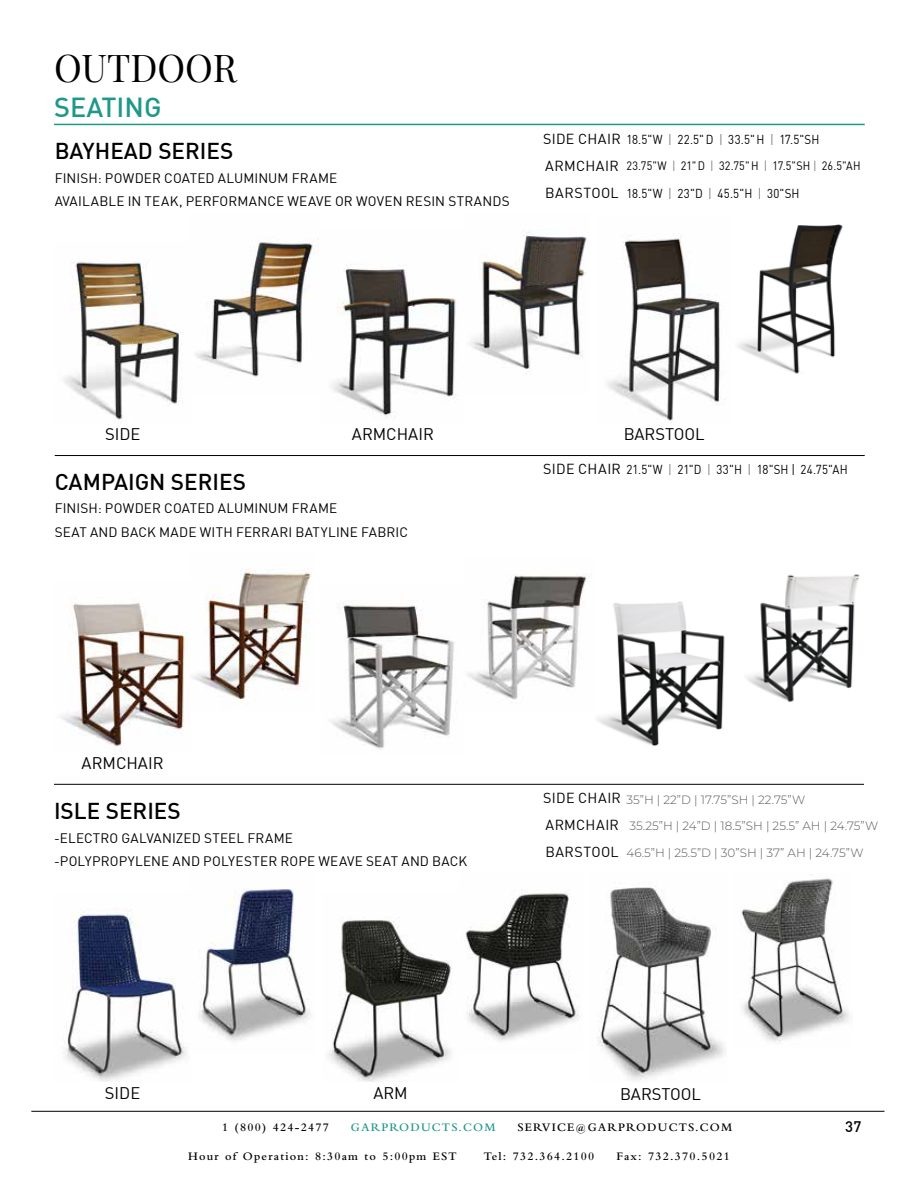
<style>
.page{position:relative;width:918px;height:1188px;background:#fff}
.page>*{position:absolute;margin:0;border:0;box-sizing:border-box;transform-origin:0 0}
.t1{font:37.5px "Playfair Display";color:#000}
.t2{font:500 27px "DINOT";color:#1e988a}
.t3{font:500 22.5px "DINOT";color:#000}
.t4{font:16.5px "DINOT";color:#000}
.t5{font:500 15px "DINOT";color:#000}
.t6{font:14.25px/27px "DINOT";letter-spacing:.02em;color:#000}
.t7{font:13.5px/23.4px "DINOT";letter-spacing:.015em;color:#000}
.t8{font:12.75px "DINOT";letter-spacing:.015em;color:#000;scale:.9 1}
.t9{font:300 12px "Montserrat";color:#58595b}
.t10{font:600 12px "Bembo MT Pro";letter-spacing:.1em;color:#000}
.t11{font:12px "DINOT";letter-spacing:.02em;color:#000;scale:.9 1}
.t12{font:600 12px "Bembo MT Pro";letter-spacing:.1em;color:#1e988a}
.s1{color:#77787b}
.s2{font-family:"DINOT";font-weight:400;font-size:14.25px;color:#000}
</style>
<div class="page">
<hr style="left:54px;top:124px;width:811px;height:1px;background:#1e988a">
<img style="left:597px;top:601px;width:128px;height:146px">
<img style="left:64px;top:260px;width:118px;height:163px">
<img style="left:195px;top:238px;width:124px;height:139px">
<img style="left:746px;top:574px;width:114px;height:128px">
<hr style="left:55px;top:455px;width:810px;height:1px;background:#000">
<img style="left:331px;top:265px;width:126px;height:152px">
<img style="left:470px;top:232px;width:117px;height:140px">
<img style="left:60px;top:603px;width:128px;height:149px">
<img style="left:192px;top:568px;width:119px;height:133px">
<img style="left:330px;top:603px;width:125px;height:146px">
<img style="left:468px;top:573px;width:124px;height:127px">
<img style="left:607px;top:236px;width:113px;height:187px">
<img style="left:738px;top:224px;width:105px;height:150px">
<hr style="left:54px;top:784px;width:810px;height:1px;background:#000">
<img style="left:328px;top:917px;width:125px;height:165px">
<img style="left:465px;top:892px;width:115px;height:149px">
<img style="left:597px;top:886px;width:128px;height:195px">
<img style="left:741px;top:878px;width:108px;height:164px">
<img style="left:64px;top:908px;width:122px;height:174px">
<img style="left:199px;top:889px;width:112px;height:152px">
<hr style="left:31px;top:1111px;width:854px;height:1px;background:#000">
<h1 class="t1" style="left:54px;top:39px;width:185px">OUTDOOR</h1>
<h2 class="t2" style="left:54px;top:87px;width:109px">SEATING</h2>
<h3 class="t3" style="left:55px;top:133px;width:180px">BAYHEAD SERIES</h3>
<p class="t7" style="left:55px;top:165px;width:456px">FINISH: POWDER COATED ALUMINUM FRAME<br>AVAILABLE IN TEAK, PERFORMANCE WEAVE OR WOVEN RESIN STRANDS</p>
<p class="t8" style="left:626px;top:129px;width:216px">18.5"W <span class="s1">|</span> 22.5"D <span class="s1">|</span> 33.5"H <span class="s1">|</span> 17.5"SH</p>
<p class="t11" style="left:626px;top:157px;width:262px">23.75"W <span class="s1">|</span> 21"D <span class="s1">|</span> 32.75"H <span class="s1">|</span> 17.5"SH <span class="s1">|</span> 26.5"AH</p>
<p class="t8" style="left:626px;top:183px;width:194px">18.5"W <span class="s1">|</span> 23"D <span class="s1">|</span> 45.5"H <span class="s1">|</span> 30"SH</p>
<p class="t6" style="left:543px;top:124px;width:79px">SIDE CHAIR<br>ARMCHAIR</p>
<p class="t6" style="left:545px;top:178px;width:75px">BARSTOOL</p>
<p class="t4" style="left:105px;top:422px;width:37px">SIDE</p>
<h3 class="t3" style="left:55px;top:464px;width:193px">CAMPAIGN SERIES</h3>
<p class="t4" style="left:352px;top:422px;width:83px">ARMCHAIR</p>
<p class="t7" style="left:55px;top:496px;width:355px">FINISH: POWDER COATED ALUMINUM FRAME<br>SEAT AND BACK MADE WITH FERRARI BATYLINE FABRIC</p>
<p class="t4" style="left:624px;top:422px;width:82px">BARSTOOL</p>
<p class="t6" style="left:543px;top:454px;width:79px">SIDE CHAIR</p>
<p class="t8" style="left:627px;top:460px;width:247px">21.5"W <span class="s1">|</span> 21"D <span class="s1">|</span> 33"H <span class="s1">|</span> 18"SH | 24.75"AH</p>
<p class="t4" style="left:82px;top:751px;width:83px">ARMCHAIR</p>
<h3 class="t3" style="left:54px;top:794px;width:128px">ISLE SERIES</h3>
<p class="t7" style="left:54px;top:825px;width:415px">-ELECTRO GALVANIZED STEEL FRAME<br>-POLYPROPYLENE AND POLYESTER ROPE WEAVE SEAT AND BACK</p>
<p class="t9" style="left:543px;top:791px;width:264px"><span class="s2">SIDE CHAIR</span> 35”H | 22”D | 17.75”SH | 22.75”W</p>
<p class="t6" style="left:545px;top:810px;width:75px">ARMCHAIR</p>
<p class="t9" style="left:630px;top:818px;width:250px">35.25”H | 24”D | 18.5”SH | 25.5” AH | 24.75”W</p>
<p class="t9" style="left:545px;top:844px;width:320px"><span class="s2">BARSTOOL</span> 46.5”H | 25.5”D | 30”SH | 37” AH | 24.75”W</p>
<p class="t4" style="left:105px;top:1080px;width:37px">SIDE</p>
<p class="t4" style="left:373px;top:1080px;width:36px">ARM</p>
<p class="t4" style="left:620px;top:1082px;width:82px">BARSTOOL</p>
<p class="t10" style="left:222px;top:1121px;width:108px">1 (800) 424-2477</p>
<p class="t12" style="left:351px;top:1121px;width:146px">GARPRODUCTS.COM</p>
<p class="t10" style="left:517px;top:1121px;width:216px">SERVICE@GARPRODUCTS.COM</p>
<p class="t10" style="left:188px;top:1150px;width:270px">Hour of Operation: 8:30am to 5:00pm EST</p>
<p class="t10" style="left:484px;top:1150px;width:112px">Tel: 732.364.2100</p>
<p class="t10" style="left:616px;top:1150px;width:115px">Fax: 732.370.5021</p>
<p class="t5" style="left:845px;top:1115px;width:18px">37</p>
</div>
